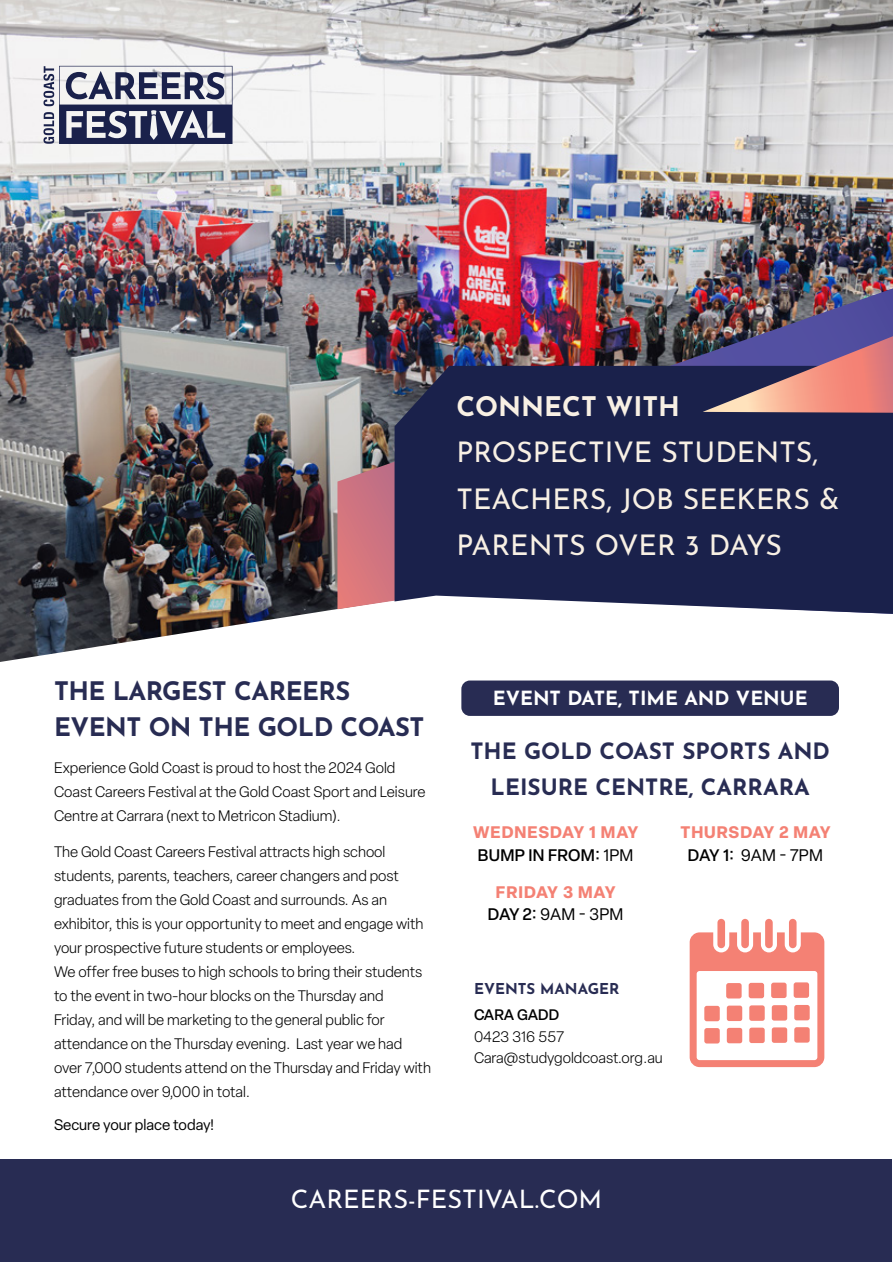
<style>
.page{position:relative;width:893px;height:1263px;background:#fff}
.page>*{position:absolute;margin:0;border:0;box-sizing:border-box;transform-origin:0 0}
.t1{font:28.5px/46.5px "Josefin Sans";color:#f8f0e4}
.t2{font:700 27px "Josefin Sans";color:#f8f0e4}
.t3{font:700 25.5px/36px "Josefin Sans";letter-spacing:-.02em;color:#282c53}
.t4{font:25.5px "Josefin Sans";color:#fff}
.t5{font:700 22.5px/36px "Josefin Sans";color:#282c53;text-align:center}
.t6{font:700 19.5px "Josefin Sans";color:#fff}
.t7{font:700 16.5px/22.5px "Elza";letter-spacing:.06em;color:#f48174;text-align:center}
.t8{font:300 15px/24px "Elza";color:#000}
.t9{font:15px "Elza";color:#000}
.t10{font:700 15px "Josefin Sans";color:#282c53}
.t11{font:500 15px "Elza";color:#000}
.s1{font-weight:500;color:#000}
.s2{font-weight:400;color:#000}
</style>
<div class="page">
<img style="left:0;top:0;width:893px;height:662px">
<img style="left:337px;top:288px;width:556px;height:326px">
<div style="left:395px;top:366px;width:498px;height:248px;background:#1a214b"></div>
<svg style="left:703px;top:336px;width:190px;height:77px;background:#95687f"></svg>
<svg style="left:44px;top:66px;width:188px;height:78px"></svg>
<div style="left:1px;top:1159px;width:891px;height:103px;background:#282c53"></div>
<div style="left:461px;top:680px;width:378px;height:36px;background:#282c53;border-radius:9px"></div>
<svg style="left:690px;top:919px;width:134px;height:148px"></svg>
<h2 class="t2" style="left:456px;top:382px;width:225px">CONNECT WITH</h2>
<h1 class="t1" style="left:456px;top:426px;width:385px">PROSPECTIVE STUDENTS,<br>TEACHERS, JOB SEEKERS &amp;<br>PARENTS OVER 3 DAYS</h1>
<h3 class="t3" style="left:54px;top:669px;width:372px">THE LARGEST CAREERS<br>EVENT ON THE GOLD COAST</h3>
<p class="t8" style="left:54px;top:756px;width:373px">Experience Gold Coast is proud to host the 2024 Gold<br>Coast Careers Festival at the Gold Coast Sport and Leisure<br>Centre at Carrara (next to Metricon Stadium).</p>
<p class="t8" style="left:54px;top:840px;width:379px">The Gold Coast Careers Festival attracts high school students, parents, teachers, career changers and post graduates from the Gold Coast and surrounds. As an exhibitor, this is your opportunity to meet and engage with your prospective future students or employees.<br>We offer free buses to high schools to bring their students to the event in two-hour blocks on the Thursday and<br>Friday, and will be marketing to the general public for attendance on the Thursday evening. Last year we had over 7,000 students attend on the Thursday and Friday with attendance over 9,000 in total.</p>
<p class="t9" style="left:54px;top:1115px;width:161px">Secure your place today!</p>
<h3 class="t6" style="left:493px;top:681px;width:316px">EVENT DATE, TIME AND VENUE</h3>
<h3 class="t5" style="left:470px;top:730px;width:361px">THE GOLD COAST SPORTS AND<br>LEISURE CENTRE, CARRARA</h3>
<p class="t7" style="left:473px;top:821px;width:167px;text-align:left">WEDNESDAY 1 MAY<br><span class="s1">BUMP IN FROM:</span> <span class="s2">1PM</span></p>
<p class="t7" style="left:680px;top:821px;width:152px">THURSDAY 2 MAY<br><span class="s1">DAY 1:</span> <span class="s2">9AM - 7PM</span></p>
<p class="t7" style="left:488px;top:880px;width:137px">FRIDAY 3 MAY<br><span class="s1">DAY 2:</span> <span class="s2">9AM - 3PM</span></p>
<p class="t10" style="left:474px;top:975px;width:147px">EVENTS MANAGER</p>
<p class="t11" style="left:474px;top:1004px;width:87px">CARA GADD</p>
<p class="t8" style="left:474px;top:1026px;width:190px;line-height:21px">0423 316 557<br>Cara@studygoldcoast.org.au</p>
<h3 class="t4" style="left:291px;top:1177px;width:313px">CAREERS-FESTIVAL.COM</h3>
</div>
